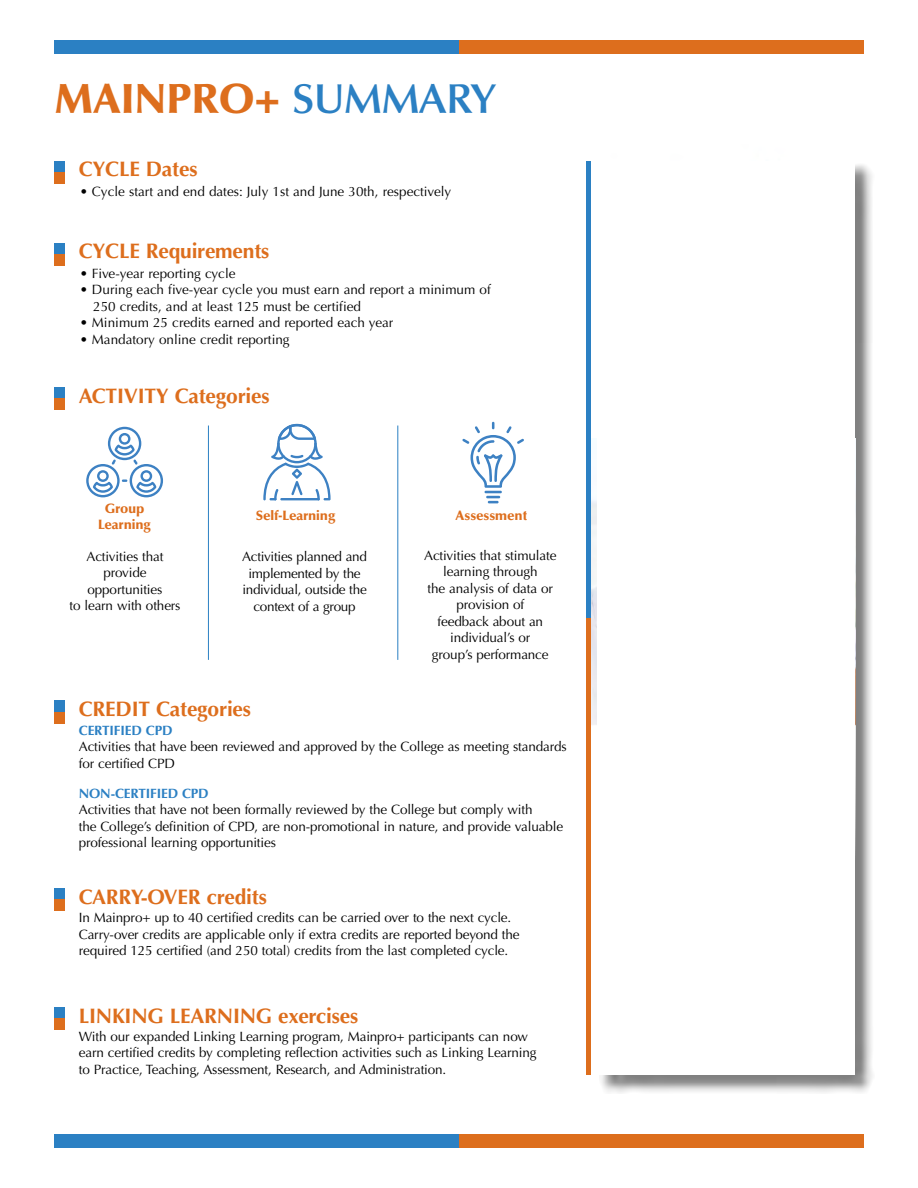
<style>
.page{position:relative;width:918px;height:1188px;background:#fff}
.page>*{position:absolute;margin:0;border:0;box-sizing:border-box;transform-origin:0 0}
.t1{font:900 42px "Optima";letter-spacing:-.01em;color:#dd6e1d}
.t2{font:700 21px "Optima";letter-spacing:-.01em;color:#dd6e1d}
.t3{font:13.5px/16.5px "Optima";letter-spacing:-.01em;color:#000}
.t4{font:900 13.5px/16.5px "Optima";letter-spacing:-.01em;color:#dd6e1d;text-align:center}
.t5{font:700 13.5px "Optima";letter-spacing:-.01em;color:#2b80c3}
.s1{font-weight:600;color:#2b80c3}
</style>
<div class="page">
<div style="left:599px;top:163px;width:275px;height:930px;background:#000;opacity:.5"></div>
<img style="left:590px;top:438px;width:7px;height:448px">
<hr style="left:586px;top:161px;width:4px;height:457px;background:#2b80c3">
<hr style="left:586px;top:618px;width:4px;height:457px;background:#dd6e1d">
<div style="left:54px;top:41px;width:405px;height:13px;background:#2b80c3"></div>
<div style="left:459px;top:41px;width:405px;height:13px;background:#dd6e1d"></div>
<hr style="left:397px;top:426px;width:1px;height:234px;background:#2b80c3">
<hr style="left:208px;top:426px;width:1px;height:234px;background:#2b80c3">
<div style="left:54px;top:1134px;width:405px;height:13px;background:#2b80c3"></div>
<div style="left:459px;top:1134px;width:405px;height:13px;background:#dd6e1d"></div>
<div style="left:597px;top:161px;width:258px;height:914px;background:#fff"></div>
<div style="left:54px;top:161px;width:11px;height:12px;background:#2b80c3"></div>
<div style="left:54px;top:173px;width:11px;height:11px;background:#dd6e1d"></div>
<div style="left:54px;top:243px;width:11px;height:11px;background:#2b80c3"></div>
<div style="left:54px;top:254px;width:11px;height:11px;background:#dd6e1d"></div>
<div style="left:54px;top:388px;width:11px;height:11px;background:#2b80c3"></div>
<div style="left:54px;top:399px;width:11px;height:11px;background:#dd6e1d"></div>
<svg style="left:86px;top:427px;width:77px;height:70px"></svg>
<svg style="left:263px;top:424px;width:68px;height:76px"></svg>
<svg style="left:462px;top:422px;width:62px;height:81px"></svg>
<div style="left:54px;top:701px;width:11px;height:11px;background:#2b80c3"></div>
<div style="left:54px;top:712px;width:11px;height:11px;background:#dd6e1d"></div>
<div style="left:54px;top:889px;width:11px;height:11px;background:#2b80c3"></div>
<div style="left:54px;top:900px;width:11px;height:11px;background:#dd6e1d"></div>
<div style="left:54px;top:1007px;width:11px;height:11px;background:#2b80c3"></div>
<div style="left:54px;top:1018px;width:11px;height:12px;background:#dd6e1d"></div>
<p class="t1" style="left:54px;top:74px;width:444px">MAINPRO+ <span class="s1">SUMMARY</span></p>
<h2 class="t2" style="left:79px;top:157px;width:120px">CYCLE Dates</h2>
<p class="t3" style="left:80px;top:183px;width:373px">• Cycle start and end dates: July 1st and June 30th, respectively</p>
<h3 class="t2" style="left:79px;top:239px;width:192px">CYCLE Requirements</h3>
<p class="t3" style="left:80px;top:265px;width:157px">• Five-year reporting cycle</p>
<p class="t3" style="left:93px;top:282px;width:399px;text-indent:-14px">• During each five-year cycle you must earn and report a minimum of<br>250 credits, and at least 125 must be certified</p>
<p class="t3" style="left:80px;top:315px;width:315px">• Minimum 25 credits earned and reported each year</p>
<p class="t3" style="left:80px;top:331px;width:212px">• Mandatory online credit reporting</p>
<h3 class="t2" style="left:79px;top:384px;width:192px">ACTIVITY Categories</h3>
<p class="t4" style="left:98px;top:500px;width:54px">Group<br>Learning</p>
<p class="t3" style="left:69px;top:548px;width:113px;text-align:center">Activities that provide opportunities<br>to learn with others</p>
<p class="t4" style="left:256px;top:507px;width:81px">Self-Learning</p>
<p class="t3" style="left:242px;top:548px;width:126px;text-align:center">Activities planned and implemented by the individual, outside the context of a group</p>
<p class="t4" style="left:456px;top:507px;width:73px">Assessment</p>
<p class="t3" style="left:424px;top:547px;width:134px;text-align:center">Activities that stimulate learning through<br>the analysis of data or provision of<br>feedback about an individual’s or<br>group’s performance</p>
<h3 class="t2" style="left:79px;top:697px;width:174px">CREDIT Categories</h3>
<h4 class="t5" style="left:79px;top:722px;width:95px">CERTIFIED CPD</h4>
<p class="t3" style="left:79px;top:738px;width:490px">Activities that have been reviewed and approved by the College as meeting standards for certified CPD</p>
<h5 class="t5" style="left:79px;top:785px;width:131px">NON-CERTIFIED CPD</h5>
<p class="t3" style="left:79px;top:801px;width:486px">Activities that have not been formally reviewed by the College but comply with<br>the College’s definition of CPD, are non-promotional in nature, and provide valuable professional learning opportunities</p>
<h3 class="t2" style="left:79px;top:885px;width:190px">CARRY-OVER credits</h3>
<p class="t3" style="left:79px;top:910px;width:442px">In Mainpro+ up to 40 certified credits can be carried over to the next cycle.<br>Carry-over credits are applicable only if extra credits are reported beyond the required 125 certified (and 250 total) credits from the last completed cycle.</p>
<h3 class="t2" style="left:79px;top:1003px;width:281px">LINKING LEARNING exercises</h3>
<p class="t3" style="left:79px;top:1028px;width:459px">With our expanded Linking Learning program, Mainpro+ participants can now earn certified credits by completing reflection activities such as Linking Learning to Practice, Teaching, Assessment, Research, and Administration.</p>
</div>
